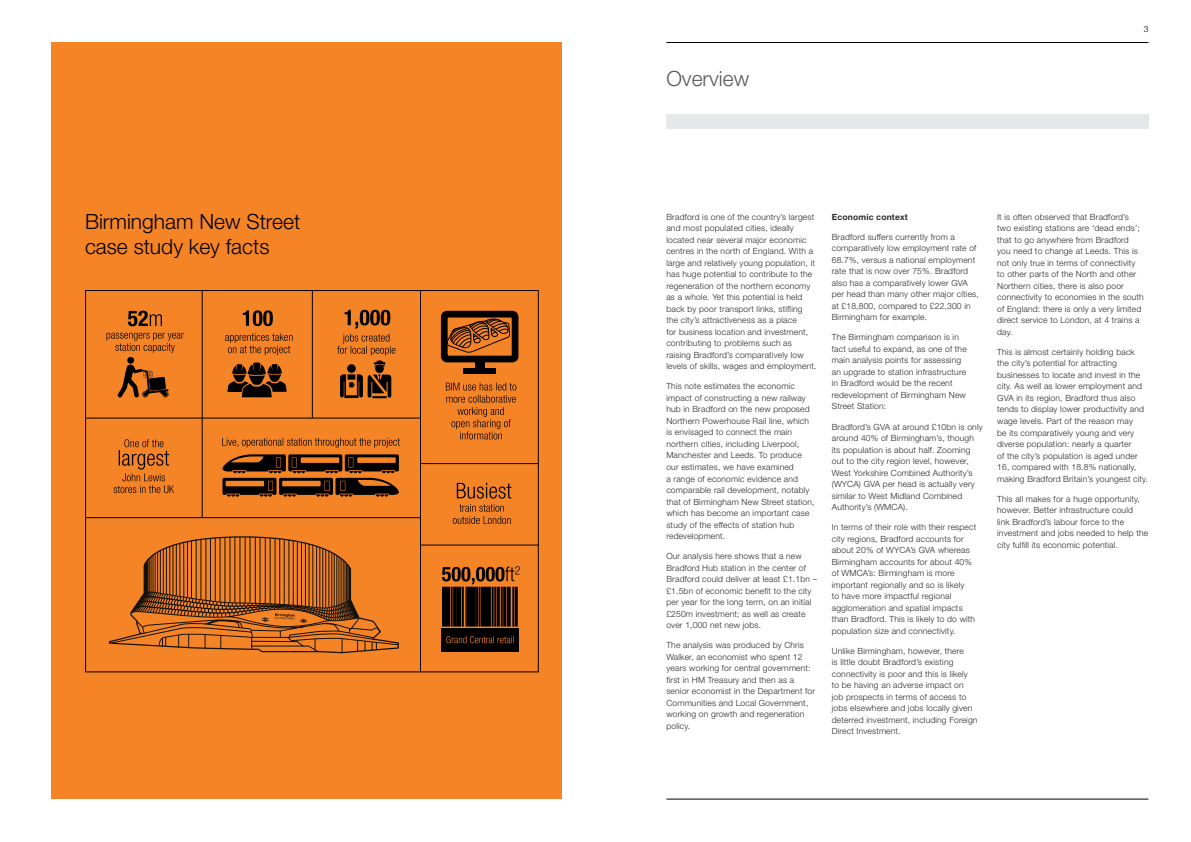
<style>
.page{position:relative;width:1191px;height:842px;background:#fff}
.page>*{position:absolute;margin:0;border:0;box-sizing:border-box;transform-origin:0 0}
.t1{font:300 21px/25.2px "Helvetica Neue LT Std";color:#000}
.t2{font:300 21px "Helvetica Neue LT Std";color:#58595b}
.t3{font:300 8.5px/11.5px "Helvetica Neue LT Std";letter-spacing:.02em;color:#292829}
.t4{font:700 8.5px "Helvetica Neue LT Std";letter-spacing:.02em;color:#292829}
.t5{font:300 8.5px "Helvetica Neue LT Std";color:#000}
</style>
<div class="page">
<div style="left:666px;top:114px;width:482px;height:14px;background:#e6e7e8"></div>
<div style="left:51px;top:43px;width:510px;height:756px;background:#f58427"></div>
<hr style="left:202px;top:291px;width:1px;height:227px;background:#000">
<hr style="left:85px;top:291px;width:1px;height:381px;background:#000">
<hr style="left:85px;top:418px;width:335px;height:1px;background:#000">
<hr style="left:420px;top:545px;width:118px;height:1px;background:#000">
<hr style="left:85px;top:517px;width:336px;height:1px;background:#000">
<hr style="left:420px;top:463px;width:118px;height:1px;background:#000">
<hr style="left:420px;top:291px;width:1px;height:381px;background:#000">
<hr style="left:538px;top:291px;width:1px;height:381px;background:#000">
<hr style="left:85px;top:290px;width:454px;height:1px;background:#000">
<hr style="left:85px;top:671px;width:454px;height:1px;background:#000">
<hr style="left:312px;top:291px;width:1px;height:127px;background:#000">
<svg style="left:106px;top:333px;width:78px;height:20px"></svg>
<svg style="left:128px;top:311px;width:34px;height:15px"></svg>
<svg style="left:225px;top:333px;width:67px;height:22px"></svg>
<svg style="left:243px;top:310px;width:30px;height:16px"></svg>
<svg style="left:446px;top:383px;width:70px;height:56px"></svg>
<svg style="left:222px;top:438px;width:178px;height:10px"></svg>
<svg style="left:442px;top:566px;width:78px;height:18px"></svg>
<hr style="left:442px;top:587px;width:3px;height:39px;background:#000">
<hr style="left:483px;top:587px;width:3px;height:39px;background:#000">
<hr style="left:453px;top:587px;width:3px;height:39px;background:#000">
<hr style="left:497px;top:587px;width:3px;height:39px;background:#000">
<svg style="left:507px;top:587px;width:4px;height:39px"></svg>
<hr style="left:503px;top:587px;width:3px;height:39px;background:#000">
<hr style="left:515px;top:587px;width:3px;height:39px;background:#000">
<div style="left:445px;top:587px;width:5px;height:39px;background:#000"></div>
<div style="left:486px;top:587px;width:5px;height:39px;background:#000"></div>
<div style="left:456px;top:587px;width:5px;height:39px;background:#000"></div>
<div style="left:466px;top:587px;width:5px;height:39px;background:#000"></div>
<div style="left:471px;top:587px;width:5px;height:39px;background:#000"></div>
<hr style="left:450px;top:587px;width:2px;height:39px;background:#000">
<hr style="left:494px;top:587px;width:2px;height:39px;background:#000">
<hr style="left:501px;top:587px;width:2px;height:39px;background:#000">
<hr style="left:512px;top:587px;width:2px;height:39px;background:#000">
<hr style="left:491px;top:587px;width:2px;height:39px;background:#000">
<hr style="left:462px;top:587px;width:2px;height:39px;background:#000">
<hr style="left:476px;top:587px;width:2px;height:39px;background:#000">
<hr style="left:478px;top:587px;width:2px;height:39px;background:#000">
<hr style="left:481px;top:587px;width:2px;height:39px;background:#000">
<hr style="left:465px;top:587px;width:1px;height:39px;background:#000">
<div style="left:441px;top:628px;width:77px;height:24px;background:#000"></div>
<svg style="left:446px;top:636px;width:66px;height:7px"></svg>
<svg style="left:222px;top:454px;width:177px;height:43px"></svg>
<div style="left:441px;top:311px;width:77px;height:51px;border:7px solid #000;border-radius:3px"></div>
<div style="left:475px;top:361px;width:9px;height:10px;background:#000"></div>
<div style="left:463px;top:368px;width:33px;height:5px;background:#000"></div>
<svg style="left:446px;top:310px;width:64px;height:43px"></svg>
<div style="left:127px;top:357px;width:7px;height:7px;background:#000;border-radius:50%"></div>
<svg style="left:118px;top:364px;width:51px;height:34px"></svg>
<svg style="left:227px;top:362px;width:60px;height:35px"></svg>
<svg style="left:337px;top:310px;width:58px;height:88px"></svg>
<svg style="left:108px;top:536px;width:291px;height:118px"></svg>
<svg style="left:453px;top:483px;width:58px;height:41px"></svg>
<svg style="left:114px;top:439px;width:60px;height:54px"></svg>
<hr style="left:666px;top:42px;width:482px;height:1px;background:#000">
<hr style="left:666px;top:799px;width:482px;height:1px;background:#000">
<h1 class="t2" style="left:666px;top:66px;width:84px">Overview</h1>
<p class="t5" style="left:1143px;top:24px;width:6px">3</p>
<h1 class="t1" style="left:85px;top:208px;width:217px">Birmingham New Street case study key facts</h1>
<p class="t3" style="left:666px;top:211px;width:152px">Bradford is one of the country’s largest and most populated cities, ideally located near several major economic centres in the north of England. With a large and relatively young population, it has huge potential to contribute to the regeneration of the northern economy as a whole. Yet this potential is held back by poor transport links, stifling the city’s attractiveness as a place<br>for business location and investment, contributing to problems such as raising Bradford’s comparatively low levels of skills, wages and employment.</p>
<p class="t3" style="left:666px;top:380px;width:150px">This note estimates the economic impact of constructing a new railway hub in Bradford on the new proposed Northern Powerhouse Rail line, which is envisaged to connect the main northern cities, including Liverpool, Manchester and Leeds. To produce our estimates, we have examined<br>a range of economic evidence and comparable rail development, notably that of Birmingham New Street station, which has become an important case study of the effects of station hub redevelopment.</p>
<p class="t3" style="left:666px;top:550px;width:152px">Our analysis here shows that a new Bradford Hub station in the center of Bradford could deliver at least £1.1bn – £1.5bn of economic benefit to the city per year for the long term, on an initial £250m investment; as well as create over 1,000 net new jobs.</p>
<p class="t3" style="left:666px;top:639px;width:150px">The analysis was produced by Chris<br>Walker, an economist who spent 12 years working for central government: first in HM Treasury and then as a senior economist in the Department for<br>Communities and Local Government, working on growth and regeneration policy.</p>
<p class="t4" style="left:831px;top:212px;width:78px">Economic context</p>
<p class="t3" style="left:831px;top:231px;width:149px">Bradford suffers currently from a comparatively low employment rate of 68.7%, versus a national employment rate that is now over 75%. Bradford also has a comparatively lower GVA per head than many other major cities, at £18,800, compared to £22,300 in Birmingham for example.</p>
<p class="t3" style="left:831px;top:331px;width:136px">The Birmingham comparison is in fact useful to expand, as one of the main analysis points for assessing an upgrade to station infrastructure in Bradford would be the recent redevelopment of Birmingham New<br>Street Station:</p>
<p class="t3" style="left:831px;top:420px;width:152px">Bradford’s GVA at around £10bn is only around 40% of Birmingham’s, though its population is about half. Zooming out to the city region level, however, West Yorkshire Combined Authority’s (WYCA) GVA per head is actually very similar to West Midland Combined Authority’s (WMCA).</p>
<p class="t3" style="left:831px;top:521px;width:146px">In terms of their role with their respect city regions, Bradford accounts for about 20% of WYCA’s GVA whereas Birmingham accounts for about 40% of WMCA’s: Birmingham is more important regionally and so is likely<br>to have more impactful regional agglomeration and spatial impacts than Bradford. This is likely to do with population size and connectivity.</p>
<p class="t3" style="left:831px;top:645px;width:147px">Unlike Birmingham, however, there<br>is little doubt Bradford’s existing connectivity is poor and this is likely<br>to be having an adverse impact on<br>job prospects in terms of access to jobs elsewhere and jobs locally given deterred investment, including Foreign Direct Investment.</p>
<p class="t3" style="left:997px;top:211px;width:148px">It is often observed that Bradford’s two existing stations are ‘dead ends’; that to go anywhere from Bradford you need to change at Leeds. This is not only true in terms of connectivity to other parts of the North and other Northern cities, there is also poor connectivity to economies in the south of England: there is only a very limited direct service to London, at 4 trains a day.</p>
<p class="t3" style="left:997px;top:346px;width:152px">This is almost certainly holding back the city’s potential for attracting businesses to locate and invest in the city. As well as lower employment and GVA in its region, Bradford thus also tends to display lower productivity and wage levels. Part of the reason may<br>be its comparatively young and very diverse population: nearly a quarter<br>of the city’s population is aged under 16, compared with 18.8% nationally, making Bradford Britain’s youngest city.</p>
<p class="t3" style="left:997px;top:492px;width:152px">This all makes for a huge opportunity, however. Better infrastructure could<br>link Bradford’s labour force to the investment and jobs needed to help the city fulfill its economic potential.</p>
</div>
